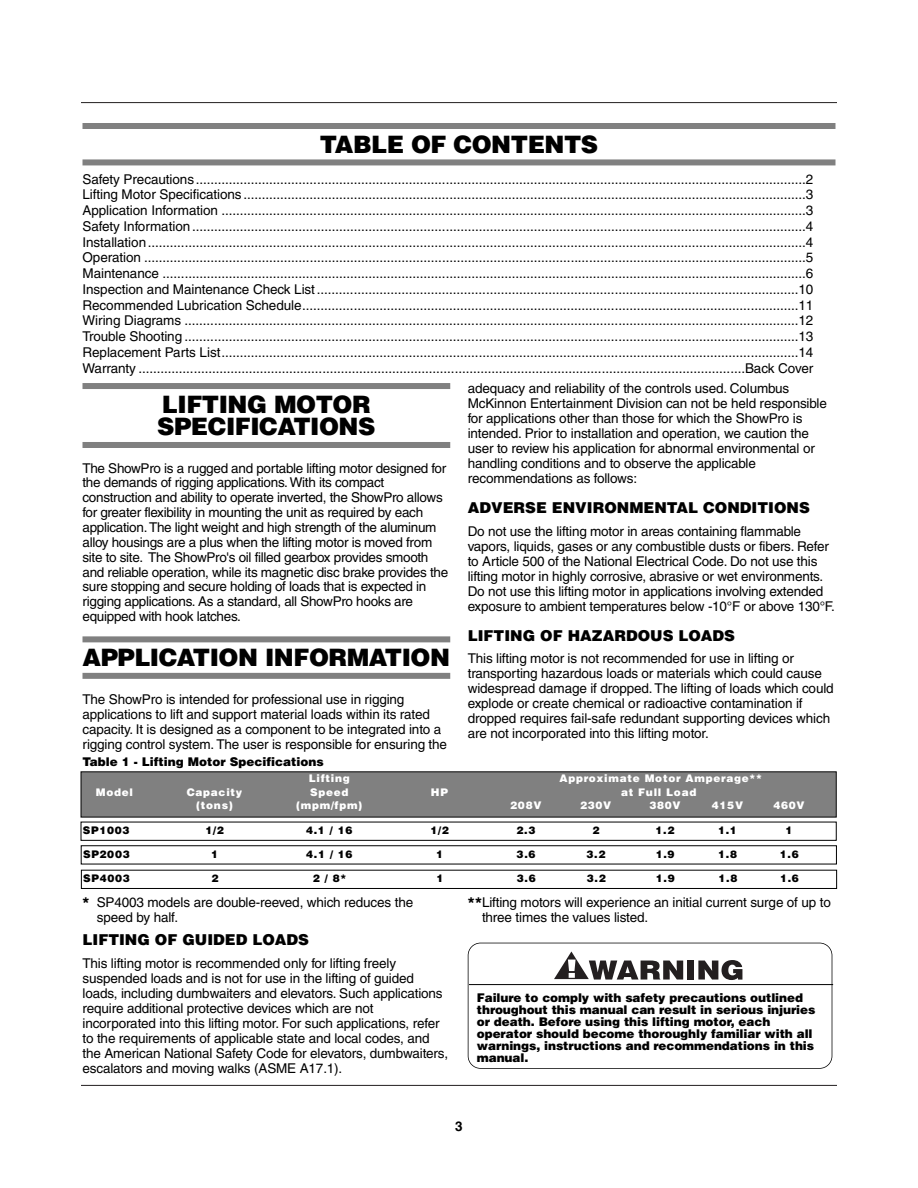
<style>
.page{position:relative;width:918px;height:1188px;background:#fff}
.page>*{position:absolute;margin:0;border:0;box-sizing:border-box;transform-origin:0 0}
.t1{font:900 24px/22.5px "Helvetica";letter-spacing:-.02em;color:#000}
.t2{font:900 15px "Helvetica";color:#000}
.t3{font:13.5px/15px "Helvetica";letter-spacing:-.01em;color:#000}
.t4{font:700 13.5px "Helvetica";color:#000}
.t5{font:900 12px/12px "Helvetica";letter-spacing:-.005em;color:#000}
.t6{font:900 10.5px "Helvetica";letter-spacing:.065em;color:#fff}
.t7{font:900 10.5px "Helvetica";letter-spacing:.065em;color:#000}
.s1{font-weight:900}
</style>
<div class="page">
<hr style="left:81px;top:102px;width:756px;height:1px;background:#231f20">
<hr style="left:81px;top:1085px;width:756px;height:1px;background:#231f20">
<div style="left:82px;top:383px;width:368px;height:6px;background:#808080"></div>
<div style="left:82px;top:442px;width:368px;height:6px;background:#808080"></div>
<div style="left:82px;top:636px;width:368px;height:6px;background:#808080"></div>
<div style="left:82px;top:673px;width:368px;height:6px;background:#808080"></div>
<div style="left:82px;top:123px;width:754px;height:6px;background:#808080"></div>
<div style="left:82px;top:159px;width:754px;height:6px;background:#808080"></div>
<div style="left:81px;top:772px;width:755px;height:45px;background:#808080"></div>
<div style="left:81px;top:822px;width:756px;height:19px;border:1px solid #000"></div>
<div style="left:81px;top:870px;width:756px;height:19px;border:1px solid #000"></div>
<div style="left:468px;top:943px;width:364px;height:126px;border:2px solid #000;border-radius:13px"></div>
<div style="left:687px;top:961px;width:7px;height:19px;background:#231f20"></div>
<svg style="left:698px;top:960px;width:44px;height:20px"></svg>
<svg style="left:554px;top:951px;width:129px;height:29px"></svg>
<hr style="left:469px;top:984px;width:364px;height:1px;background:#000">
<h1 class="t1" style="left:320px;top:135px;width:280px">TABLE OF CONTENTS</h1>
<p class="t3" style="left:82px;top:172px;width:732px;line-height:15.8px;text-align:justify">Safety Precautions......................................................................................................................................................................2<br>Lifting Motor Specifications.........................................................................................................................................................3<br>Application Information ...............................................................................................................................................................3<br>Safety Information.......................................................................................................................................................................4<br>Installation...................................................................................................................................................................................4<br>Operation ....................................................................................................................................................................................5<br>Maintenance ...............................................................................................................................................................................6<br>Inspection and Maintenance Check List...................................................................................................................................10<br>Recommended Lubrication Schedule.......................................................................................................................................11<br>Wiring Diagrams .......................................................................................................................................................................12<br>Trouble Shooting .......................................................................................................................................................................13<br>Replacement Parts List.............................................................................................................................................................14<br>Warranty .....................................................................................................................................................................Back Cover</p>
<h1 class="t1" style="left:157px;top:395px;width:220px">LIFTING MOTOR<br>SPECIFICATIONS</h1>
<p class="t3" style="left:82px;top:462px;width:367px">The ShowPro is a rugged and portable lifting motor designed for the demands of rigging applications. With its compact construction and ability to operate inverted, the ShowPro allows for greater flexibility in mounting the unit as required by each application.The light weight and high strength of the aluminum alloy housings are a plus when the lifting motor is moved from site to site. The ShowPro's oil filled gearbox provides smooth and reliable operation, while its magnetic disc brake provides the sure stopping and secure holding of loads that is expected in rigging applications. As a standard, all ShowPro hooks are equipped with hook latches.</p>
<h1 class="t1" style="left:82px;top:648px;width:369px">APPLICATION INFORMATION</h1>
<p class="t3" style="left:82px;top:693px;width:366px">The ShowPro is intended for professional use in rigging applications to lift and support material loads within its rated capacity. It is designed as a component to be integrated into a rigging control system. The user is responsible for ensuring the</p>
<p class="t5" style="left:82px;top:756px;width:243px">Table 1 - Lifting Motor Specifications</p>
<p class="t3" style="left:468px;top:383px;width:361px">adequacy and reliability of the controls used. Columbus McKinnon Entertainment Division can not be held responsible for applications other than those for which the ShowPro is intended. Prior to installation and operation, we caution the user to review his application for abnormal environmental or handling conditions and to observe the applicable recommendations as follows:</p>
<p class="t2" style="left:468px;top:503px;width:344px">ADVERSE ENVIRONMENTAL CONDITIONS</p>
<p class="t3" style="left:468px;top:525px;width:369px">Do not use the lifting motor in areas containing flammable vapors, liquids, gases or any combustible dusts or fibers. Refer to Article 500 of the National Electrical Code. Do not use this lifting motor in highly corrosive, abrasive or wet environments.<br>Do not use this lifting motor in applications involving extended exposure to ambient temperatures below -10°F or above 130°F.</p>
<p class="t2" style="left:468px;top:630px;width:269px">LIFTING OF HAZARDOUS LOADS</p>
<p class="t3" style="left:468px;top:653px;width:367px">This lifting motor is not recommended for use in lifting or transporting hazardous loads or materials which could cause widespread damage if dropped. The lifting of loads which could explode or create chemical or radioactive contamination if dropped requires fail-safe redundant supporting devices which are not incorporated into this lifting motor.</p>
<p class="t6" style="left:309px;top:775px;width:42px">Lifting</p>
<p class="t6" style="left:559px;top:775px;width:204px">Approximate Motor Amperage**</p>
<p class="t6" style="left:96px;top:788px;width:39px">Model</p>
<p class="t6" style="left:187px;top:788px;width:57px">Capacity</p>
<p class="t6" style="left:310px;top:788px;width:40px">Speed</p>
<p class="t6" style="left:431px;top:788px;width:19px">HP</p>
<p class="t6" style="left:621px;top:788px;width:77px">at Full Load</p>
<p class="t6" style="left:196px;top:802px;width:38px">(tons)</p>
<p class="t6" style="left:296px;top:802px;width:68px">(mpm/fpm)</p>
<p class="t6" style="left:510px;top:802px;width:33px">208V</p>
<p class="t6" style="left:580px;top:802px;width:33px">230V</p>
<p class="t6" style="left:649px;top:802px;width:33px">380V</p>
<p class="t6" style="left:712px;top:802px;width:33px">415V</p>
<p class="t6" style="left:773px;top:802px;width:33px">460V</p>
<p class="t7" style="left:83px;top:826px;width:48px">SP1003</p>
<p class="t7" style="left:205px;top:826px;width:20px">1/2</p>
<p class="t7" style="left:306px;top:826px;width:48px">4.1 / 16</p>
<p class="t7" style="left:430px;top:826px;width:20px">1/2</p>
<p class="t7" style="left:516px;top:826px;width:20px">2.3</p>
<p class="t7" style="left:592px;top:826px;width:9px">2</p>
<p class="t7" style="left:656px;top:826px;width:20px">1.2</p>
<p class="t7" style="left:718px;top:826px;width:20px">1.1</p>
<p class="t7" style="left:786px;top:826px;width:9px">1</p>
<p class="t7" style="left:83px;top:850px;width:48px">SP2003</p>
<p class="t7" style="left:211px;top:850px;width:9px">1</p>
<p class="t7" style="left:306px;top:850px;width:48px">4.1 / 16</p>
<p class="t7" style="left:436px;top:850px;width:9px">1</p>
<p class="t7" style="left:517px;top:850px;width:20px">3.6</p>
<p class="t7" style="left:587px;top:850px;width:20px">3.2</p>
<p class="t7" style="left:656px;top:850px;width:20px">1.9</p>
<p class="t7" style="left:718px;top:850px;width:20px">1.8</p>
<p class="t7" style="left:780px;top:850px;width:20px">1.6</p>
<p class="t7" style="left:83px;top:875px;width:48px">SP4003</p>
<p class="t7" style="left:211px;top:875px;width:9px">2</p>
<p class="t7" style="left:313px;top:875px;width:35px">2 / 8*</p>
<p class="t7" style="left:436px;top:875px;width:9px">1</p>
<p class="t7" style="left:517px;top:875px;width:20px">3.6</p>
<p class="t7" style="left:587px;top:875px;width:20px">3.2</p>
<p class="t7" style="left:656px;top:875px;width:20px">1.9</p>
<p class="t7" style="left:718px;top:875px;width:20px">1.8</p>
<p class="t7" style="left:780px;top:875px;width:20px">1.6</p>
<p class="t3" style="left:97px;top:896px;width:318px;text-indent:-15px"><span class="s1">*</span> SP4003 models are double-reeved, which reduces the speed by half.</p>
<p class="t3" style="left:482px;top:896px;width:350px;text-indent:-15px"><span class="s1">**</span>Lifting motors will experience an initial current surge of up to three times the values listed.</p>
<p class="t2" style="left:82px;top:934px;width:228px">LIFTING OF GUIDED LOADS</p>
<p class="t3" style="left:82px;top:957px;width:367px">This lifting motor is recommended only for lifting freely suspended loads and is not for use in the lifting of guided loads, including dumbwaiters and elevators. Such applications require additional protective devices which are not incorporated into this lifting motor. For such applications, refer to the requirements of applicable state and local codes, and the American National Safety Code for elevators, dumbwaiters, escalators and moving walks (ASME A17.1).</p>
<p class="t5" style="left:477px;top:993px;width:340px">Failure to comply with safety precautions outlined throughout this manual can result in serious injuries or death. Before using this lifting motor, each operator should become thoroughly familiar with all warnings, instructions and recommendations in this manual.</p>
<p class="t4" style="left:455px;top:1121px;width:9px">3</p>
</div>
